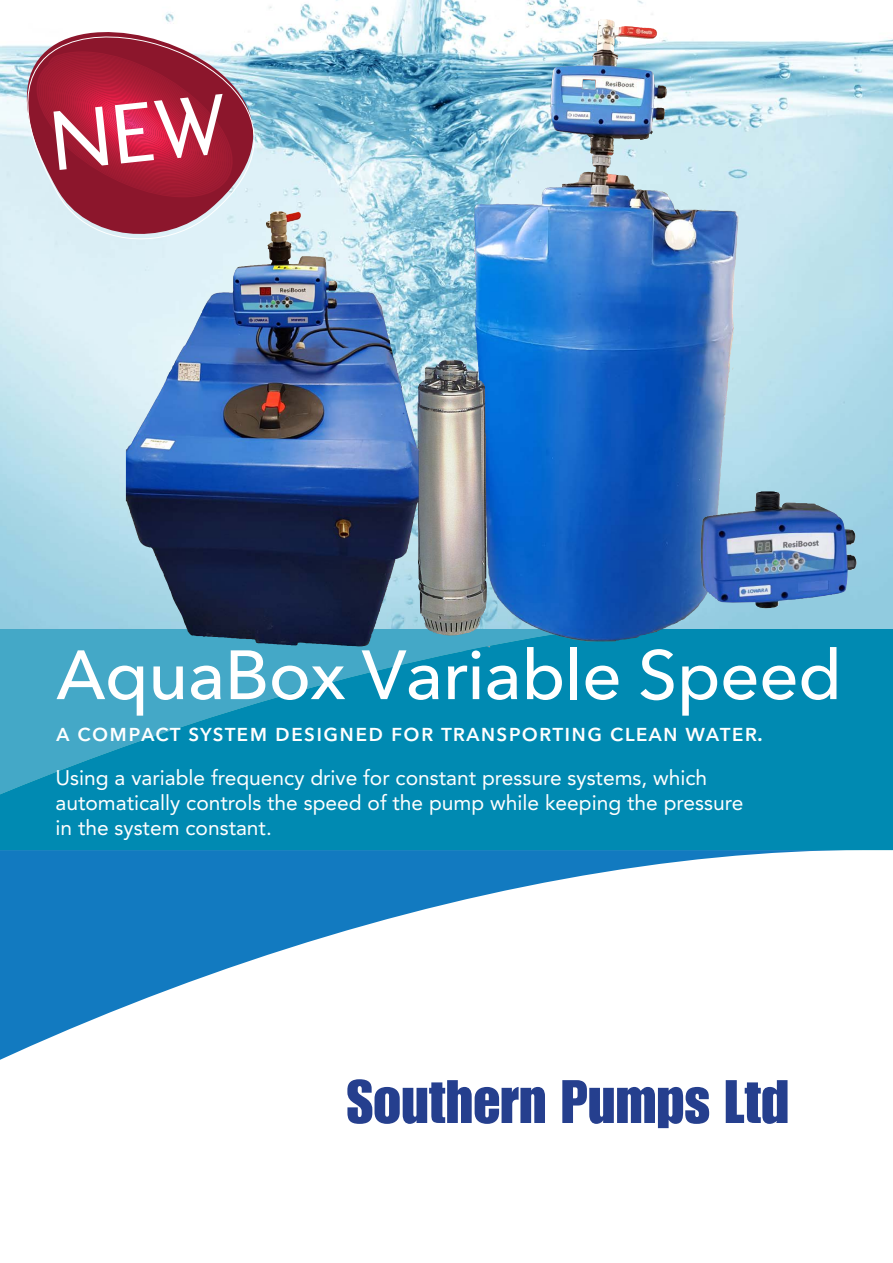
<style>
.page{position:relative;width:893px;height:1263px;background:#fff}
.page>*{position:absolute;margin:0;border:0;box-sizing:border-box;transform-origin:0 0}
.t1{font:500 68.85px "Avenir Next";letter-spacing:-.01em;color:#fff}
.t2{font:60px "Impact LT";color:#253f8e}
.t3{font:500 24.45px "Avenir Next LT Pro";letter-spacing:.025em;color:#fff}
.t4{font:21px/25.2px "Avenir LT";color:#fff}
.s1{font-family:"Avenir Next LT Pro"}
</style>
<div class="page">
<img style="left:0;top:0;width:893px;height:629px">
<svg style="left:0;top:850px;width:864px;height:210px"></svg>
<svg style="left:0;top:629px;width:893px;height:221px;background:#0d8eb4"></svg>
<img style="left:463px;top:646px;width:27px;height:5px">
<img style="left:550px;top:20px;width:51px;height:154px">
<img style="left:700px;top:491px;width:157px;height:118px">
<img style="left:417px;top:360px;width:70px;height:277px">
<svg style="left:0;top:18px;width:270px;height:229px"></svg>
<svg style="left:12px;top:34px;width:254px;height:207px"></svg>
<img style="left:207px;top:211px;width:72px;height:91px">
<svg style="left:27px;top:51px;width:218px;height:146px;background:#ab2f47"></svg>
<p class="t1" style="left:56px;top:616px;width:788px"><span class="s1">AquaBox</span> Variable Speed</p>
<p class="t3" style="left:56px;top:718px;width:709px">a compact system designed for transporting clean water.</p>
<p class="t4" style="left:56px;top:765px;width:689px">Using a variable frequency drive for constant pressure systems, which automatically controls the speed of the pump while keeping the pressure</p>
<p class="t4" style="left:56px;top:815px;width:218px">in the system constant.</p>
<p class="t2" style="left:347px;top:1067px;width:444px">Southern Pumps Ltd</p>
</div>
